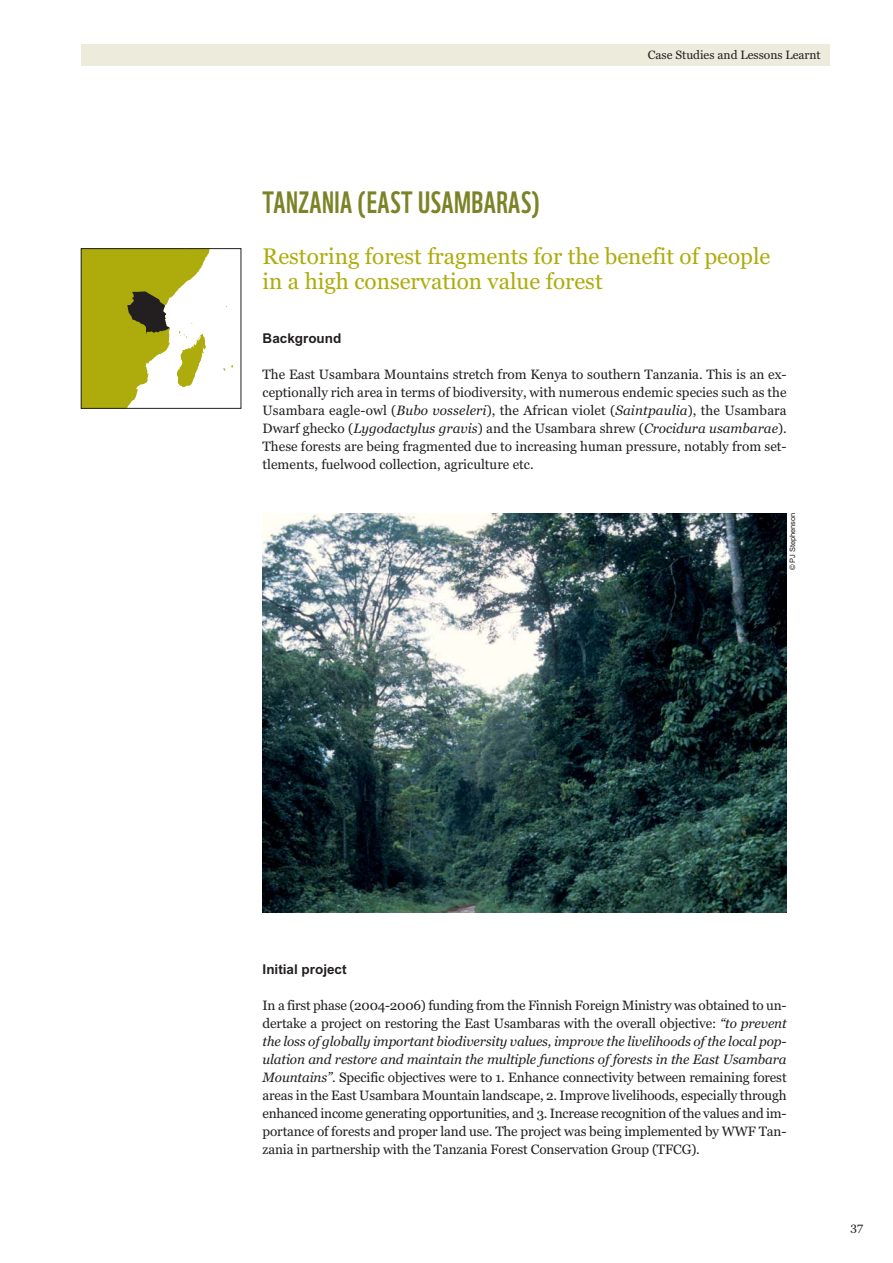
<style>
.page{position:relative;width:893px;height:1263px;background:#fff}
.page>*{position:absolute;margin:0;border:0;box-sizing:border-box;transform-origin:0 0}
.t1{font:30px "WWF";letter-spacing:.015em;color:#7b8327}
.t2{font:22.5px/25.5px "Georgia";color:#aeac0c}
.t3{font:13.5px/18px "Georgia";letter-spacing:-.005em;color:#231f20;text-align:justify}
.t4{font:700 13.5px "Arial";color:#231f20}
.t5{font:12px "Georgia";color:#231f20}
.t6{font:7.5px "Arial";letter-spacing:-.015em;color:#231f20}
.s1{font-style:italic}
</style>
<div class="page">
<div style="left:81px;top:45px;width:748px;height:21px;background:#ecebdc"></div>
<svg style="left:83px;top:250px;width:151px;height:157px"></svg>
<div style="left:81px;top:248px;width:160px;height:161px;border:1px solid #231f20"></div>
<img style="left:263px;top:513px;width:524px;height:400px">
<p class="t5" style="left:648px;top:49px;width:174px">Case Studies and Lessons Learnt</p>
<h1 class="t1" style="left:263px;top:191px;width:279px">TANZANIA (EAST USAMBARAS)</h1>
<h2 class="t2" style="left:263px;top:245px;width:509px">Restoring forest fragments for the benefit of people in a high conservation value forest</h2>
<p class="t4" style="left:263px;top:334px;width:80px">Background</p>
<p class="t3" style="left:263px;top:367px;width:526px">The East Usambara Mountains stretch from Kenya to southern Tanzania. This is an ex&shy;ceptionally rich area in terms of biodiversity, with numerous endemic species such as the Usambara eagle-owl (<span class="s1">Bubo vosseleri</span>), the African violet (<span class="s1">Saintpaulia</span>), the Usambara Dwarf ghecko (<span class="s1">Lygodactylus gravis</span>) and the Usambara shrew (<span class="s1">Crocidura usambarae</span>).<br>These forests are being fragmented due to increasing human pressure, notably from set&shy;tlements, fuelwood collection, agriculture etc.</p>
<p class="t6" style="left:790px;top:570px;width:58px;rotate:-90deg">© PJ Stephenson</p>
<p class="t4" style="left:263px;top:964px;width:86px">Initial project</p>
<p class="t3" style="left:263px;top:997px;width:526px">In a first phase (2004-2006) funding from the Finnish Foreign Ministry was obtained to un&shy;dertake a project on restoring the East Usambaras with the overall objective: <span class="s1">“to prevent the loss of globally important biodiversity values, improve the livelihoods of the local pop&shy;ulation and restore and maintain the multiple functions of forests in the East Usambara Mountains”</span>. Specific objectives were to 1. Enhance connectivity between remaining forest areas in the East Usambara Mountain landscape, 2. Improve livelihoods, especially through enhanced income generating opportunities, and 3. Increase recognition of the values and im&shy;portance of forests and proper land use. The project was being implemented by WWF Tan&shy;zania in partnership with the Tanzania Forest Conservation Group (TFCG).</p>
<p class="t5" style="left:850px;top:1222px;width:14px">37</p>
</div>
